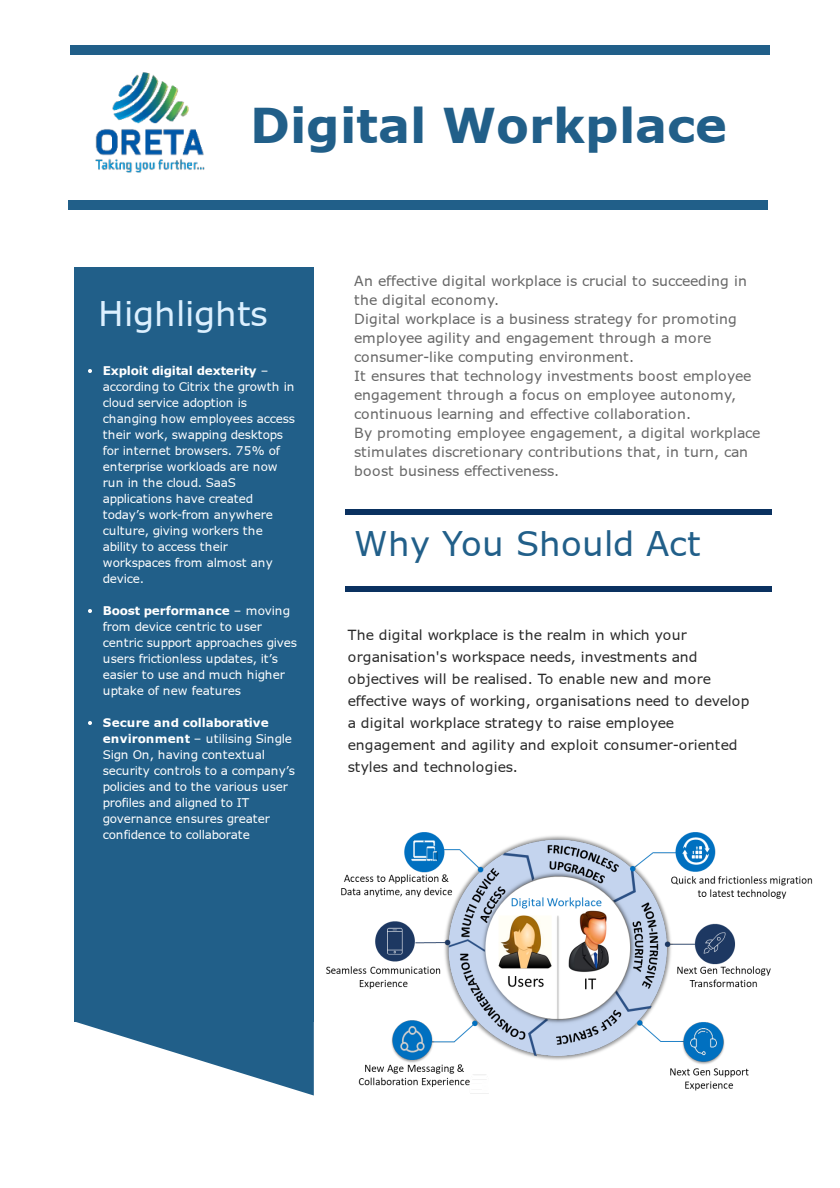
<style>
.page{position:relative;width:840px;height:1188px;background:#fff}
.page>*{position:absolute;margin:0;border:0;box-sizing:border-box;transform-origin:0 0}
.t1{font:700 48px "Verdana";color:#215f89}
.t2{font:34px "Verdana";letter-spacing:.01em;color:#215f89}
.t3{font:34px "Verdana";letter-spacing:-.005em;color:#dcf0ff}
.t4{font:14px/19px "Verdana";letter-spacing:.01em;color:#666}
.t5{font:14px/22px "Verdana";letter-spacing:.01em;color:#292929}
.t6{font:12px/16px "Verdana";letter-spacing:-.015em;color:#fff}
.s1{font-weight:700}
</style>
<div class="page">
<div style="left:74px;top:267px;width:240px;height:19px;background:#215f89"></div>
<div style="left:74px;top:1009px;width:240px;height:13px;background:#215f89"></div>
<svg style="left:76px;top:1022px;width:233px;height:72px"></svg>
<div style="left:74px;top:283px;width:240px;height:730px;background:#215f89"></div>
<div style="left:70px;top:45px;width:370px;height:10px;background:#215f89"></div>
<div style="left:440px;top:45px;width:330px;height:10px;background:#215f89"></div>
<div style="left:68px;top:200px;width:370px;height:10px;background:#215f89"></div>
<div style="left:438px;top:200px;width:330px;height:10px;background:#215f89"></div>
<svg style="left:88px;top:369px;width:4px;height:4px"></svg>
<svg style="left:88px;top:609px;width:4px;height:4px"></svg>
<svg style="left:88px;top:721px;width:4px;height:4px"></svg>
<img style="left:309px;top:832px;width:504px;height:264px">
<hr style="left:345px;top:510px;width:185px;height:4px;background:#0a3160">
<hr style="left:530px;top:510px;width:186px;height:4px;background:#0a3160">
<hr style="left:716px;top:510px;width:56px;height:4px;background:#0a3160">
<img style="left:95px;top:72px;width:110px;height:101px">
<div style="left:345px;top:586px;width:185px;height:6px;background:#0a3160"></div>
<div style="left:530px;top:586px;width:186px;height:6px;background:#0a3160"></div>
<div style="left:716px;top:586px;width:56px;height:6px;background:#0a3160"></div>
<h1 class="t1" style="left:250px;top:94px;width:478px">Digital Workplace</h1>
<h2 class="t3" style="left:98px;top:292px;width:171px">Highlights</h2>
<p class="t6" style="left:103px;top:363px;width:194px"><span class="s1">Exploit digital dexterity</span> – according to Citrix the growth in cloud service adoption is changing how employees access their work, swapping desktops for internet browsers. 75% of enterprise workloads are now run in the cloud. SaaS applications have created today’s work-from anywhere culture, giving workers the ability to access their workspaces from almost any device.</p>
<p class="t6" style="left:103px;top:603px;width:196px"><span class="s1">Boost performance</span> – moving from device centric to user centric support approaches gives users frictionless updates, it’s easier to use and much higher uptake of new features</p>
<p class="t6" style="left:103px;top:715px;width:194px"><span class="s1">Secure and collaborative environment</span> – utilising Single<br>Sign On, having contextual security controls to a company’s policies and to the various user profiles and aligned to IT governance ensures greater confidence to collaborate</p>
<p class="t4" style="left:354px;top:272px;width:408px">An effective digital workplace is crucial to succeeding in the digital economy.<br>Digital workplace is a business strategy for promoting employee agility and engagement through a more consumer-like computing environment.<br>It ensures that technology investments boost employee engagement through a focus on employee autonomy, continuous learning and effective collaboration.<br>By promoting employee engagement, a digital workplace stimulates discretionary contributions that, in turn, can boost business effectiveness.</p>
<h2 class="t2" style="left:354px;top:522px;width:348px">Why You Should Act</h2>
<p class="t5" style="left:348px;top:624px;width:403px">The digital workplace is the realm in which your organisation's workspace needs, investments and objectives will be realised. To enable new and more effective ways of working, organisations need to develop a digital workplace strategy to raise employee engagement and agility and exploit consumer-oriented styles and technologies.</p>
</div>
